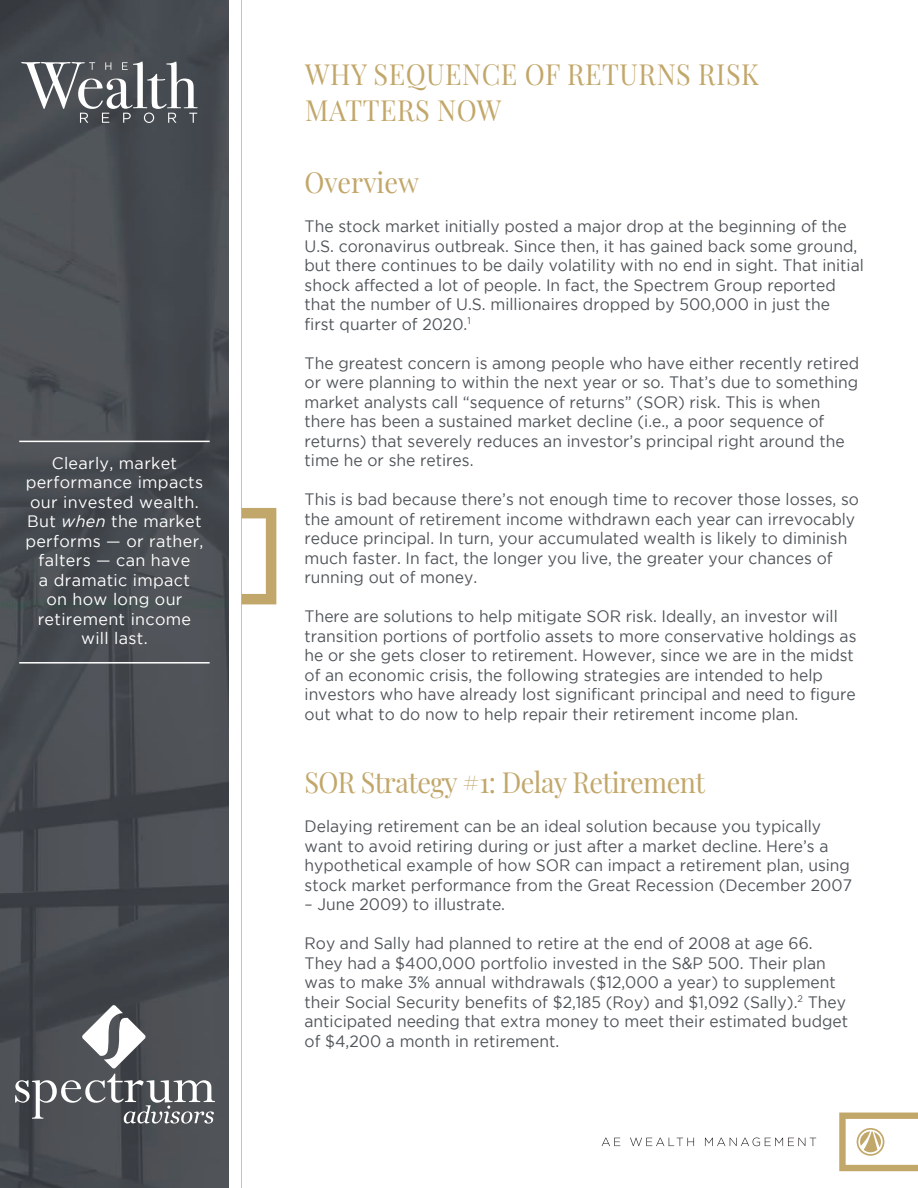
<style>
.page{position:relative;width:918px;height:1188px;background:#fff}
.page>*{position:absolute;margin:0;border:0;box-sizing:border-box;transform-origin:0 0}
.t1{font:28.5px/36px "Playfair Display";letter-spacing:.02em;color:#c2a76a;scale:.95 1}
.t2{font:28.5px "Playfair Display";letter-spacing:-.02em;color:#c2a76a;scale:.95 1}
.t3{font:28.5px "Playfair Display";color:#c2a76a;scale:.95 1}
.t4{font:16.5px/19.5px "Gotham";color:#50555a;scale:.95 1}
.t5{font:16.5px/19.5px "Gotham";letter-spacing:.02em;color:#fff;text-align:center}
.s1{font-style:italic}
</style>
<div class="page">
<svg style="left:242px;top:508px;width:34px;height:96px"></svg>
<hr style="left:240px;top:0;width:2px;height:1188px;background:#bababa">
<img style="left:0;top:0;width:229px;height:1188px">
<svg style="left:21px;top:61px;width:177px;height:62px"></svg>
<svg style="left:839px;top:1113px;width:79px;height:58px"></svg>
<svg style="left:602px;top:1138px;width:18px;height:8px"></svg>
<svg style="left:630px;top:1138px;width:64px;height:8px"></svg>
<svg style="left:705px;top:1138px;width:111px;height:8px"></svg>
<hr style="left:19px;top:441px;width:191px;height:1px;background:#fff">
<hr style="left:19px;top:662px;width:191px;height:2px;background:#fff">
<svg style="left:15px;top:1005px;width:200px;height:119px;background:#636569"></svg>
<p class="t5" style="left:25px;top:453px;width:180px">Clearly, market performance impacts our invested wealth.<br>But <span class="s1">when</span> the market performs — or rather, falters — can have<br>a dramatic impact<br>on how long our retirement income will last.</p>
<h1 class="t1" style="left:305px;top:54px;width:479px">WHY SEQUENCE OF RETURNS RISK<br>MATTERS NOW</h1>
<h1 class="t3" style="left:305px;top:160px;width:122px">Overview</h1>
<p class="t4" style="left:305px;top:216px;width:590px">The stock market initially posted a major drop at the beginning of the U.S. coronavirus outbreak. Since then, it has gained back some ground, but there continues to be daily volatility with no end in sight. That initial shock affected a lot of people. In fact, the Spectrem Group reported that the number of U.S. millionaires dropped by 500,000 in just the first quarter of 2020.<sup>1</sup></p>
<p class="t4" style="left:305px;top:353px;width:585px">The greatest concern is among people who have either recently retired or were planning to within the next year or so. That’s due to something market analysts call “sequence of returns” (SOR) risk. This is when there has been a sustained market decline (i.e., a poor sequence of returns) that severely reduces an investor’s principal right around the time he or she retires.</p>
<p class="t4" style="left:305px;top:489px;width:585px">This is bad because there’s not enough time to recover those losses, so the amount of retirement income withdrawn each year can irrevocably reduce principal. In turn, your accumulated wealth is likely to diminish much faster. In fact, the longer you live, the greater your chances of running out of money.</p>
<p class="t4" style="left:305px;top:606px;width:583px">There are solutions to help mitigate SOR risk. Ideally, an investor will transition portions of portfolio assets to more conservative holdings as he or she gets closer to retirement. However, since we are in the midst of an economic crisis, the following strategies are intended to help investors who have already lost significant principal and need to figure out what to do now to help repair their retirement income plan.</p>
<h1 class="t2" style="left:305px;top:760px;width:423px">SOR Strategy #1: Delay Retirement</h1>
<p class="t4" style="left:305px;top:816px;width:578px">Delaying retirement can be an ideal solution because you typically want to avoid retiring during or just after a market decline. Here’s a hypothetical example of how SOR can impact a retirement plan, using stock market performance from the Great Recession (December 2007</p>
<p class="t4" style="left:305px;top:894px;width:213px">– June 2009) to illustrate.</p>
<p class="t4" style="left:305px;top:933px;width:574px">Roy and Sally had planned to retire at the end of 2008 at age 66.<br>They had a $400,000 portfolio invested in the S&amp;P 500. Their plan was to make 3% annual withdrawals ($12,000 a year) to supplement their Social Security benefits of $2,185 (Roy) and $1,092 (Sally).<sup>2</sup> They anticipated needing that extra money to meet their estimated budget of $4,200 a month in retirement.</p>
</div>
